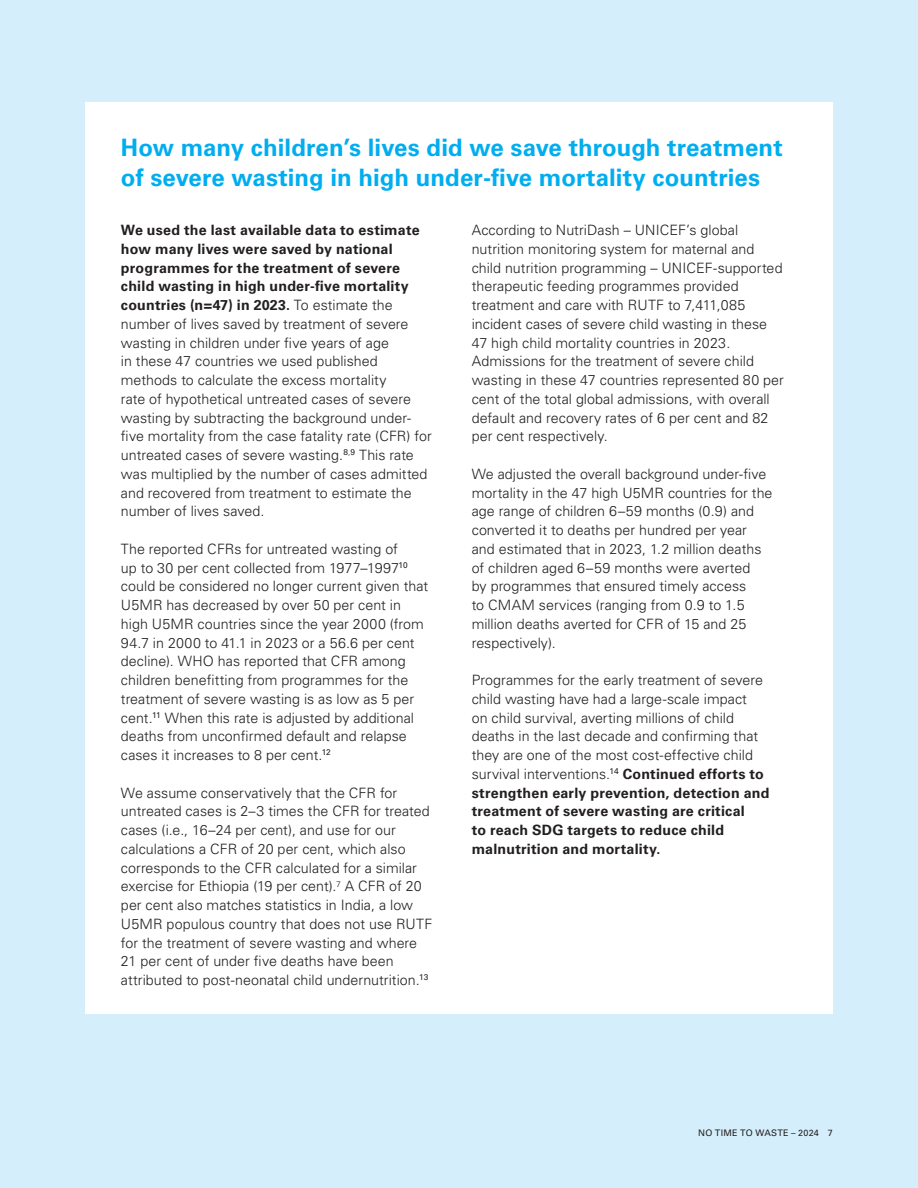
<style>
.page{position:relative;width:918px;height:1188px;background:#d4effb}
.page>*{position:absolute;margin:0;border:0;box-sizing:border-box;transform-origin:0 0}
.t1{font:700 24px/30px "Univers LT Std";letter-spacing:.005em;color:#00aeef}
.copy{font:300 14.25px/18.8px "Univers LT Std";color:#231f20}
.t2{font:9px "Univers LT Std";letter-spacing:.03em;color:#231f20}
.s1{font-weight:700}
</style>
<div class="page">
<div style="left:85px;top:102px;width:748px;height:911px;background:#fff"></div>
<p class="t1" style="left:121px;top:133px;width:663px">How many children’s lives did we save through treatment of severe wasting in high under-five mortality countries</p>
<p class="copy" style="left:121px;top:221px;width:312px"><span class="s1">We used the last available data to estimate how many lives were saved by national programmes for the treatment of severe child wasting in high under-five mortality countries (n=47) in 2023.</span> To estimate the number of lives saved by treatment of severe wasting in children under five years of age<br>in these 47 countries we used published methods to calculate the excess mortality<br>rate of hypothetical untreated cases of severe wasting by subtracting the background under&shy;five mortality from the case fatality rate (CFR) for untreated cases of severe wasting.<sup>8</sup><sup>,</sup><sup>9</sup> This rate was multiplied by the number of cases admitted and recovered from treatment to estimate the number of lives saved.</p>
<p class="copy" style="left:121px;top:539px;width:309px">The reported CFRs for untreated wasting of<br>up to 30 per cent collected from 1977–1997<sup>10 </sup>could be considered no longer current given that U5MR has decreased by over 50 per cent in high U5MR countries since the year 2000 (from 94.7 in 2000 to 41.1 in 2023 or a 56.6 per cent decline). WHO has reported that CFR among children benefitting from programmes for the treatment of severe wasting is as low as 5 per cent.<sup>11</sup> When this rate is adjusted by additional deaths from unconfirmed default and relapse cases it increases to 8 per cent.<sup>12</sup></p>
<p class="copy" style="left:121px;top:783px;width:313px">We assume conservatively that the CFR for untreated cases is 2–3 times the CFR for treated cases (i.e., 16–24 per cent), and use for our calculations a CFR of 20 per cent, which also corresponds to the CFR calculated for a similar exercise for Ethiopia (19 per cent).<sup>7</sup> A CFR of 20 per cent also matches statistics in India, a low U5MR populous country that does not use RUTF for the treatment of severe wasting and where 21 per cent of under five deaths have been attributed to post-neonatal child undernutrition.<sup>13</sup></p>
<p class="copy" style="left:472px;top:221px;width:314px">According to NutriDash – UNICEF’s global nutrition monitoring system for maternal and child nutrition programming – UNICEF-supported therapeutic feeding programmes provided treatment and care with RUTF to 7,411,085 incident cases of severe child wasting in these 47 high child mortality countries in 2023.<br>Admissions for the treatment of severe child wasting in these 47 countries represented 80 per cent of the total global admissions, with overall default and recovery rates of 6 per cent and 82 per cent respectively.</p>
<p class="copy" style="left:472px;top:464px;width:302px">We adjusted the overall background under-five mortality in the 47 high U5MR countries for the age range of children 6–59 months (0.9) and converted it to deaths per hundred per year and estimated that in 2023, 1.2 million deaths of children aged 6–59 months were averted<br>by programmes that ensured timely access<br>to CMAM services (ranging from 0.9 to 1.5 million deaths averted for CFR of 15 and 25 respectively).</p>
<p class="copy" style="left:472px;top:671px;width:299px">Programmes for the early treatment of severe child wasting have had a large-scale impact<br>on child survival, averting millions of child deaths in the last decade and confirming that they are one of the most cost-effective child survival interventions.<sup>14</sup> <span class="s1">Continued efforts to strengthen early prevention, detection and treatment of severe wasting are critical<br>to reach SDG targets to reduce child malnutrition and mortality.</span></p>
<p class="t2" style="left:698px;top:1127px;width:136px">NO TIME TO WASTE – 2024 7</p>
</div>
